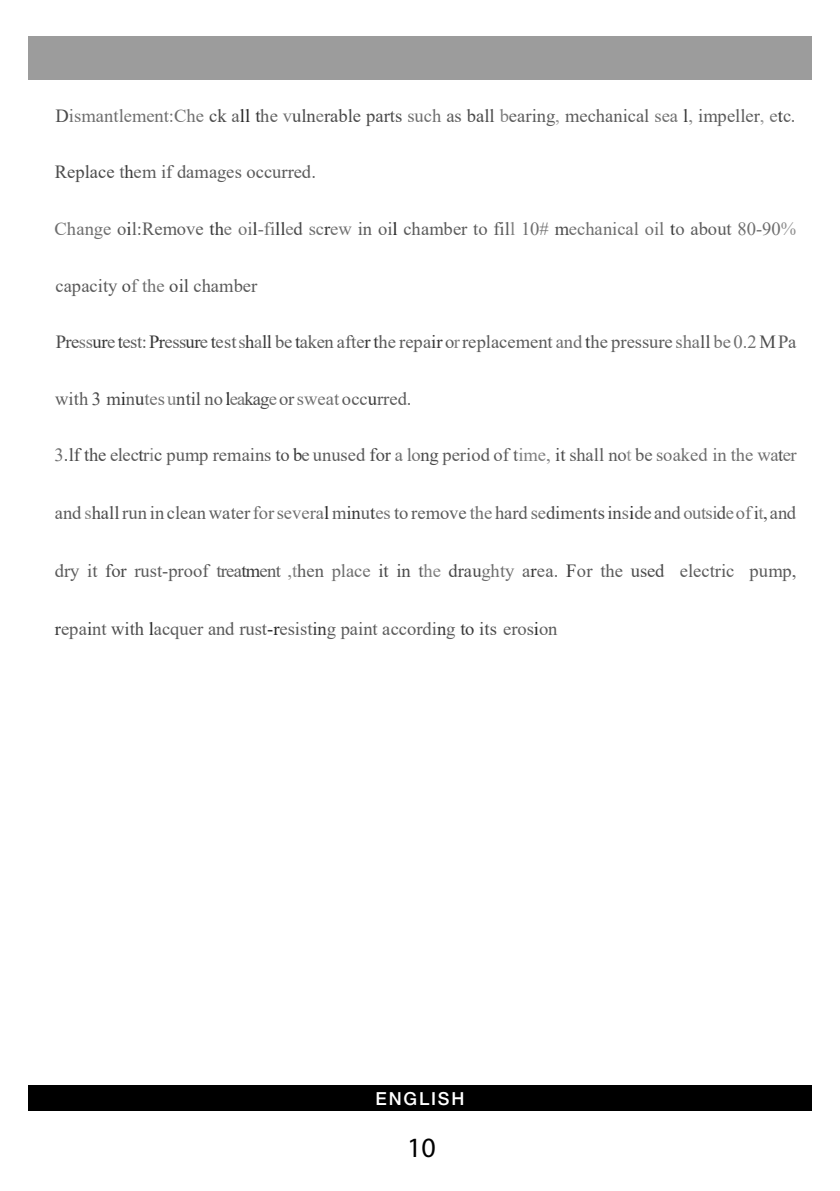
<style>
.page{position:relative;width:840px;height:1191px;background:#fff}
.page>*{position:absolute;margin:0;border:0;box-sizing:border-box;transform-origin:0 0}
.t1{font:28px "Myriad Pro";color:#000}
.t2{font:18.6px "Times New Roman";letter-spacing:-.005em;color:#5b5b5b}
.t3{font:18.6px "Times New Roman";color:#6e6e6e}
.t4{font:500 18px "Helvetica Neue LT Pro";letter-spacing:.1em;color:#fff}
.s1{color:#4b4b4b}
.s2{color:#6e6e6e}
.s3{color:#272727}
.s4{color:#383838}
.s5{color:#7e7e7e}
.s6{color:#919191}
.s7{color:#5b5b5b}
</style>
<div class="page">
<div style="left:28px;top:36px;width:783px;height:43px;background:#9c9c9c"></div>
<div style="left:28px;top:1085px;width:783px;height:25px;background:#000"></div>
<p class="t2" style="left:56px;top:102px;width:741px"><span class="s1">D</span><span class="s2">ismantlement:Che</span> <span class="s1">ck</span> a<span class="s3">ll</span> <span class="s4">t</span>he <span class="s2">v</span><span class="s1">uln</span><span class="s2">e</span><span class="s1">rable parts</span> <span class="s2">such</span> as <span class="s1">ball</span> <span class="s5">b</span>earing<span class="s6">,</span> mechanical <span class="s2">sea</span> <span class="s4">l</span><span class="s5">,</span> impeller<span class="s6">,</span> <span class="s2">e</span><span class="s4">t</span>c.</p>
<p class="t2" style="left:55px;top:159px;width:262px"><span class="s1">Replace</span> t<span class="s4">h</span>em if damages occurred.</p>
<p class="t3" style="left:55px;top:216px;width:743px">Change <span class="s7">o</span><span class="s4">i</span><span class="s7">l:Remove</span> <span class="s4">th</span>e oi<span class="s4">l</span>-fi<span class="s4">ll</span>e<span class="s1">d</span> sc<span class="s4">r</span>ew <span class="s7">in oi</span><span class="s3">l</span> <span class="s7">chamber to fil</span><span class="s5">l</span> 10# <span class="s1">m</span>echanical oil <span class="s4">t</span><span class="s7">o about</span> 80-90<span class="s6">%</span></p>
<p class="t2" style="left:55px;top:272px;width:203px">capacity <span class="s1">o</span><span class="s2">f the</span> <span class="s1">oil</span> chamber</p>
<p class="t2" style="left:56px;top:329px;width:741px"><span class="s1">Pre</span><span class="s2">ss</span><span class="s4">ur</span>e <span class="s4">t</span>est:<span class="s4">Pr</span>ess<span class="s4">ur</span>e <span class="s4">t</span>est<span class="s2">s</span><span class="s4">h</span><span class="s2">a</span><span class="s4">ll</span> be <span class="s4">t</span>aken afte<span class="s4">rt</span>he repa<span class="s4">ir</span> o<span class="s5">r</span>replacement <span class="s2">and</span> <span class="s4">t</span>he pressure <span class="s2">sha</span><span class="s1">ll</span> <span class="s2">be0.2</span> <span class="s1">M</span>Pa</p>
<p class="t2" style="left:55px;top:386px;width:357px">with <span class="s1">3 m</span><span class="s3">i</span>n<span class="s4">u</span><span class="s2">tes</span><span class="s5">u</span><span class="s1">ntil</span> no <span class="s3">l</span><span class="s2">ea</span><span class="s1">kag</span><span class="s2">e</span>or<span class="s2">sweat</span> occ<span class="s4">u</span>rred.</p>
<p class="t2" style="left:55px;top:442px;width:743px"><span class="s2">3</span><span class="s1">.lf the</span> elec<span class="s4">t</span>r<span class="s5">i</span><span class="s1">c</span> pump remains <span class="s1">to</span> <span class="s4">b</span>e unused <span class="s1">for</span> <span class="s2">a lo</span><span class="s1">ng</span> period of t<span class="s5">ime,</span> <span class="s1">it</span> shall no<span class="s6">t</span> be <span class="s2">soaked in the wa</span><span class="s1">t</span><span class="s2">er</span></p>
<p class="t2" style="left:55px;top:500px;width:742px">and <span class="s5">s</span><span class="s1">hall</span>run in clean water<span class="s2">forsevera</span><span class="s3">l</span> m<span class="s4">in</span>u<span class="s4">t</span><span class="s2">es</span> to remove <span class="s2">the</span> hard <span class="s2">se</span><span class="s1">dim</span><span class="s2">e</span><span class="s1">ntsin</span><span class="s2">s</span><span class="s3">i</span>de and <span class="s2">outsi</span><span class="s1">d</span><span class="s2">eof</span><span class="s1">i</span><span class="s5">t</span><span class="s1">,</span>and</p>
<p class="t2" style="left:55px;top:558px;width:742px">dry it <span class="s1">for</span> rust-proof trea<span class="s4">tm</span>ent <span class="s5">,t</span>hen <span class="s2">place</span> <span class="s1">it in</span> t<span class="s5">he</span> <span class="s1">drau</span><span class="s2">ghty</span> a<span class="s4">r</span>ea. <span class="s4">F</span>or the <span class="s1">used</span> electric pump,</p>
<p class="t2" style="left:55px;top:615px;width:504px"><span class="s4">r</span>epa<span class="s4">i</span>nt <span class="s1">with</span> <span class="s3">l</span>acquer and rust<span class="s3">-r</span>esist<span class="s4">in</span>g paint accordi<span class="s4">n</span>g <span class="s4">to</span> <span class="s1">its</span> eros<span class="s3">i</span>on</p>
<p class="t4" style="left:375px;top:1087px;width:90px">ENGLISH</p>
<h1 class="t1" style="left:407px;top:1130px;width:30px">10</h1>
</div>
